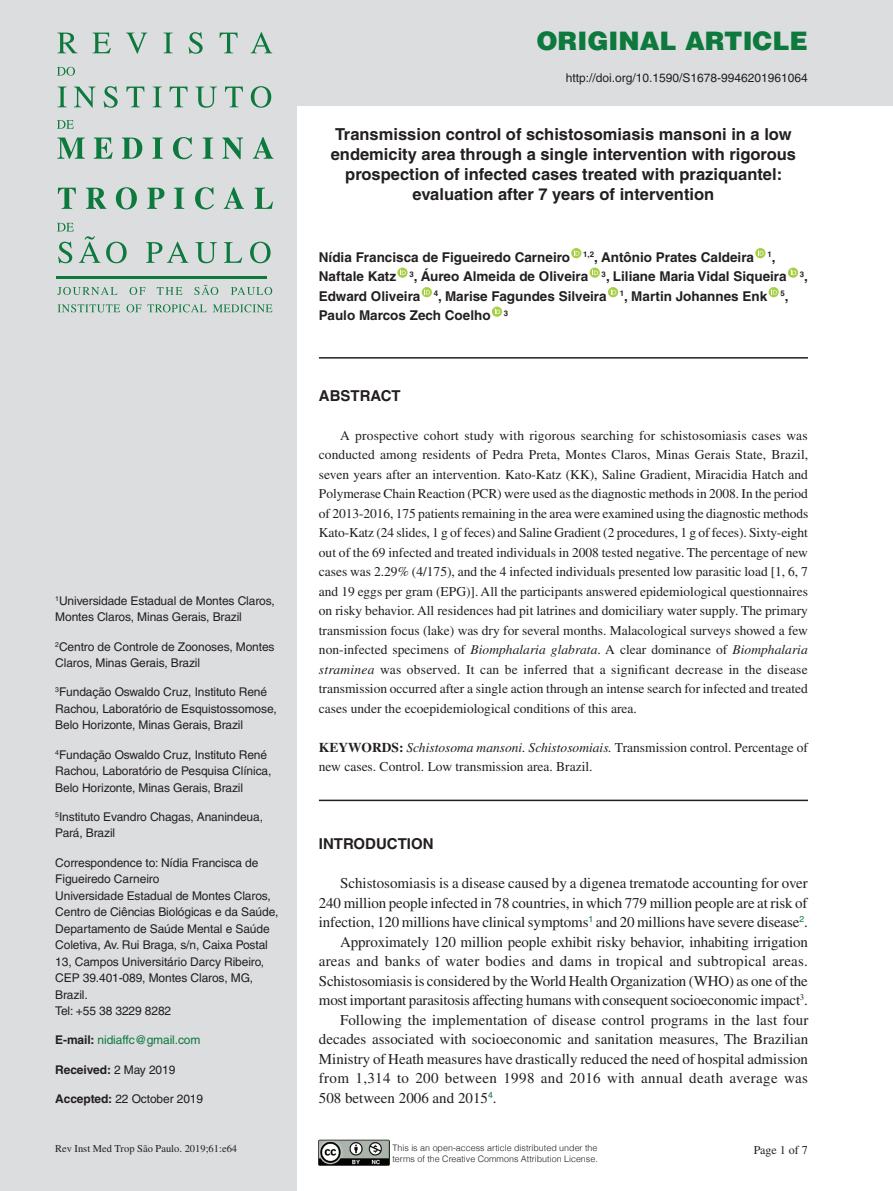
<style>
.page{position:relative;width:893px;height:1191px;background:#fff}
.page>*{position:absolute;margin:0;border:0;box-sizing:border-box;transform-origin:0 0}
.t1{font:900 25.5px "Helvetica";color:#0d793d}
.t2{font:700 16.5px/19.8px "Helvetica";color:#231f20;text-align:center}
.t3{font:15px "Times";color:#231f20}
.t4{font:15px "Times";letter-spacing:.025em;color:#231f20}
.t5{font:700 15px "Helvetica";color:#231f20}
.t6{font:13.5px/19.5px "Times";color:#231f20;text-align:justify}
.t7{font:700 13.5px/19.5px "Helvetica";color:#231f20}
.t8{font:12px/16.5px "Helvetica";letter-spacing:-.01em;color:#231f20}
.t9{font:12px "Helvetica";letter-spacing:-.01em;color:#0d793d}
.t10{font:700 12px "Helvetica";letter-spacing:-.01em;color:#231f20}
.t11{font:12px "Times";color:#231f20}
.t12{font:10.5px "Times";color:#231f20}
.t13{font:300 8.85px/10.6px "Helvetica";color:#231f20}
.s1{font-weight:700;color:#231f20}
.s2{font-weight:400}
.s3{font-weight:700}
.s4{font-style:italic}
</style>
<div class="page">
<div style="left:0;top:0;width:297px;height:1191px;background:#dcdddf"></div>
<div style="left:22px;top:0;width:871px;height:106px;background:#dcdddf"></div>
<svg style="left:57px;top:33px;width:21px;height:20px"></svg>
<svg style="left:92px;top:33px;width:19px;height:20px"></svg>
<svg style="left:126px;top:33px;width:21px;height:21px"></svg>
<svg style="left:163px;top:33px;width:10px;height:20px"></svg>
<svg style="left:189px;top:32px;width:14px;height:22px"></svg>
<svg style="left:220px;top:33px;width:18px;height:20px"></svg>
<svg style="left:251px;top:32px;width:21px;height:21px"></svg>
<svg style="left:57px;top:87px;width:10px;height:20px"></svg>
<svg style="left:74px;top:87px;width:22px;height:21px"></svg>
<svg style="left:104px;top:86px;width:14px;height:22px"></svg>
<svg style="left:126px;top:87px;width:18px;height:20px"></svg>
<svg style="left:153px;top:87px;width:9px;height:20px"></svg>
<svg style="left:170px;top:87px;width:18px;height:20px"></svg>
<svg style="left:195px;top:87px;width:22px;height:21px"></svg>
<svg style="left:225px;top:87px;width:18px;height:20px"></svg>
<svg style="left:251px;top:86px;width:20px;height:22px"></svg>
<svg style="left:57px;top:137px;width:28px;height:22px"></svg>
<svg style="left:94px;top:137px;width:19px;height:22px"></svg>
<svg style="left:122px;top:137px;width:20px;height:22px"></svg>
<svg style="left:152px;top:137px;width:11px;height:22px"></svg>
<svg style="left:173px;top:137px;width:19px;height:22px"></svg>
<svg style="left:203px;top:137px;width:10px;height:22px"></svg>
<svg style="left:222px;top:137px;width:21px;height:22px"></svg>
<svg style="left:253px;top:137px;width:20px;height:22px"></svg>
<svg style="left:58px;top:188px;width:18px;height:21px"></svg>
<svg style="left:86px;top:188px;width:20px;height:21px"></svg>
<svg style="left:116px;top:187px;width:21px;height:22px"></svg>
<svg style="left:147px;top:188px;width:17px;height:21px"></svg>
<svg style="left:174px;top:188px;width:10px;height:21px"></svg>
<svg style="left:195px;top:187px;width:19px;height:22px"></svg>
<svg style="left:224px;top:187px;width:20px;height:22px"></svg>
<svg style="left:255px;top:188px;width:18px;height:21px"></svg>
<svg style="left:146px;top:242px;width:43px;height:21px"></svg>
<svg style="left:195px;top:242px;width:22px;height:21px"></svg>
<svg style="left:224px;top:242px;width:18px;height:21px"></svg>
<svg style="left:250px;top:242px;width:21px;height:21px"></svg>
<svg style="left:57px;top:223px;width:70px;height:40px"></svg>
<svg style="left:57px;top:120px;width:17px;height:9px"></svg>
<svg style="left:57px;top:67px;width:18px;height:9px"></svg>
<svg style="left:57px;top:287px;width:60px;height:8px"></svg>
<svg style="left:130px;top:287px;width:15px;height:8px"></svg>
<svg style="left:157px;top:287px;width:25px;height:8px"></svg>
<svg style="left:194px;top:285px;width:24px;height:10px"></svg>
<svg style="left:231px;top:287px;width:41px;height:8px"></svg>
<svg style="left:58px;top:304px;width:62px;height:8px"></svg>
<svg style="left:127px;top:304px;width:14px;height:8px"></svg>
<svg style="left:147px;top:304px;width:60px;height:8px"></svg>
<svg style="left:213px;top:304px;width:59px;height:8px"></svg>
<hr style="left:56px;top:276px;width:210px;height:2px;background:#0c793d">
<img style="left:319px;top:1139px;width:70px;height:26px">
<hr style="left:319px;top:357px;width:489px;height:1px;background:#231f20">
<hr style="left:319px;top:799px;width:489px;height:2px;background:#231f20">
<svg style="left:571px;top:248px;width:10px;height:10px"></svg>
<svg style="left:574px;top:250px;width:5px;height:5px"></svg>
<svg style="left:755px;top:248px;width:11px;height:10px"></svg>
<svg style="left:758px;top:250px;width:6px;height:5px"></svg>
<svg style="left:397px;top:267px;width:11px;height:11px"></svg>
<svg style="left:400px;top:269px;width:6px;height:6px"></svg>
<svg style="left:590px;top:267px;width:10px;height:11px"></svg>
<svg style="left:592px;top:269px;width:6px;height:6px"></svg>
<svg style="left:788px;top:267px;width:10px;height:11px"></svg>
<svg style="left:791px;top:269px;width:5px;height:6px"></svg>
<svg style="left:422px;top:287px;width:10px;height:10px"></svg>
<svg style="left:424px;top:289px;width:6px;height:5px"></svg>
<svg style="left:608px;top:287px;width:10px;height:10px"></svg>
<svg style="left:611px;top:289px;width:5px;height:5px"></svg>
<svg style="left:769px;top:287px;width:10px;height:10px"></svg>
<svg style="left:771px;top:289px;width:6px;height:5px"></svg>
<svg style="left:492px;top:306px;width:10px;height:11px"></svg>
<svg style="left:495px;top:308px;width:5px;height:6px"></svg>
<h1 class="t1" style="left:536px;top:24px;width:273px">ORIGINAL ARTICLE</h1>
<p class="t8" style="left:566px;top:69px;width:244px">http://doi.org/10.1590/S1678-9946201961064</p>
<p class="t2" style="left:331px;top:124px;width:467px">Transmission control of schistosomiasis mansoni in a low endemicity area through a single intervention with rigorous prospection of infected cases treated with praziquantel: evaluation after 7 years of intervention</p>
<p class="t8" style="left:55px;top:592px;width:221px"><sup>1</sup>Universidade Estadual de Montes Claros,<br>Montes Claros, Minas Gerais, Brazil</p>
<p class="t8" style="left:55px;top:638px;width:221px"><sup>2</sup>Centro de Controle de Zoonoses, Montes<br>Claros, Minas Gerais, Brazil</p>
<p class="t8" style="left:55px;top:684px;width:223px"><sup>3</sup>Fundação Oswaldo Cruz, Instituto René<br>Rachou, Laboratório de Esquistossomose,<br>Belo Horizonte, Minas Gerais, Brazil</p>
<p class="t8" style="left:55px;top:746px;width:218px"><sup>4</sup>Fundação Oswaldo Cruz, Instituto René<br>Rachou, Laboratório de Pesquisa Clínica,<br>Belo Horizonte, Minas Gerais, Brazil</p>
<p class="t8" style="left:55px;top:808px;width:209px"><sup>5</sup>Instituto Evandro Chagas, Ananindeua,<br>Pará, Brazil</p>
<p class="t8" style="left:55px;top:854px;width:225px">Correspondence to: Nídia Francisca de<br>Figueiredo Carneiro<br>Universidade Estadual de Montes Claros,<br>Centro de Ciências Biológicas e da Saúde,<br>Departamento de Saúde Mental e Saúde<br>Coletiva, Av. Rui Braga, s/n, Caixa Postal<br>13, Campos Universitário Darcy Ribeiro,<br>CEP 39.401-089, Montes Claros, MG,<br>Brazil.<br>Tel: +55 38 3229 8282</p>
<p class="t9" style="left:55px;top:1033px;width:147px"><span class="s1">E-mail:</span> nidiaffc@gmail.com</p>
<p class="t10" style="left:55px;top:1062px;width:122px">Received: <span class="s2">2 May 2019</span></p>
<p class="t8" style="left:55px;top:1090px;width:149px"><span class="s3">Accepted:</span> 22 October 2019</p>
<p class="t7" style="left:319px;top:247px;width:491px">Nídia Francisca de Figueiredo Carneiro <sup>1,2</sup>, Antônio Prates Caldeira <sup>1</sup>, Naftale Katz <sup>3</sup>, Áureo Almeida de Oliveira <sup>3</sup>, Liliane Maria Vidal Siqueira <sup>3</sup>, Edward Oliveira <sup>4</sup>, Marise Fagundes Silveira <sup>1</sup>, Martin Johannes Enk <sup>5</sup>, Paulo Marcos Zech Coelho <sup>3</sup></p>
<p class="t5" style="left:319px;top:386px;width:83px">ABSTRACT</p>
<p class="t6" style="left:319px;top:425px;width:491px;text-indent:21px">A prospective cohort study with rigorous searching for schistosomiasis cases was conducted among residents of Pedra Preta, Montes Claros, Minas Gerais State, Brazil, seven years after an intervention. Kato-Katz (KK), Saline Gradient, Miracidia Hatch and Polymerase Chain Reaction (PCR) were used as the diagnostic methods in 2008. In the period of 2013-2016, 175 patients remaining in the area were examined using the diagnostic methods Kato‑Katz (24 slides, 1 g of feces) and Saline Gradient (2 procedures, 1 g of feces). Sixty‑eight out of the 69 infected and treated individuals in 2008 tested negative. The percentage of new cases was 2.29% (4/175), and the 4 infected individuals presented low parasitic load [1, 6, 7 and 19 eggs per gram (EPG)]. All the participants answered epidemiological questionnaires on risky behavior. All residences had pit latrines and domiciliary water supply. The primary transmission focus (lake) was dry for several months. Malacological surveys showed a few non-infected specimens of <span class="s4">Biomphalaria glabrata</span>. A clear dominance of <span class="s4">Biomphalaria straminea</span> was observed. It can be inferred that a significant decrease in the disease transmission occurred after a single action through an intense search for infected and treated cases under the ecoepidemiological conditions of this area.</p>
<p class="t6" style="left:319px;top:737px;width:491px"><span class="s3">KEYWORDS:</span> <span class="s4">Schistosoma mansoni. Schistosomiais.</span> Transmission control. Percentage of new cases. Control. Low transmission area. Brazil.</p>
<p class="t5" style="left:319px;top:835px;width:116px">INTRODUCTION</p>
<p class="t3" style="left:340px;top:875px;width:469px">Schistosomiasis is a disease caused by a digenea trematode accounting for over</p>
<p class="t3" style="left:319px;top:894px;width:490px">240 million people infected in 78 countries, in which 779 million people are at risk of</p>
<p class="t3" style="left:319px;top:914px;width:491px">infection, 120 millions have clinical symptoms<sup>1</sup> and 20 millions have severe disease<sup>2</sup>.</p>
<p class="t3" style="left:340px;top:933px;width:469px">Approximately 120 million people exhibit risky behavior, inhabiting irrigation</p>
<p class="t3" style="left:319px;top:953px;width:491px">areas and banks of water bodies and dams in tropical and subtropical areas.</p>
<p class="t3" style="left:319px;top:972px;width:490px">Schistosomiasis is considered by the World Health Organization (WHO) as one of the</p>
<p class="t3" style="left:319px;top:992px;width:491px">most important parasitosis affecting humans with consequent socioeconomic impact<sup>3</sup>.</p>
<p class="t3" style="left:340px;top:1011px;width:470px">Following the implementation of disease control programs in the last four</p>
<p class="t3" style="left:319px;top:1031px;width:491px">decades associated with socioeconomic and sanitation measures, The Brazilian</p>
<p class="t3" style="left:319px;top:1050px;width:491px">Ministry of Heath measures have drastically reduced the need of hospital admission</p>
<p class="t4" style="left:319px;top:1070px;width:491px">from 1,314 to 200 between 1998 and 2016 with annual death average was</p>
<p class="t3" style="left:319px;top:1089px;width:179px">508 between 2006 and 2015<sup>4</sup>.</p>
<p class="t13" style="left:392px;top:1142px;width:207px">This is an open-access article distributed under the terms of the Creative Commons Attribution License.</p>
<p class="t12" style="left:55px;top:1143px;width:183px">Rev Inst Med Trop São Paulo. 2019;61:e64</p>
<p class="t11" style="left:754px;top:1142px;width:56px">Page 1 of 7</p>
</div>
